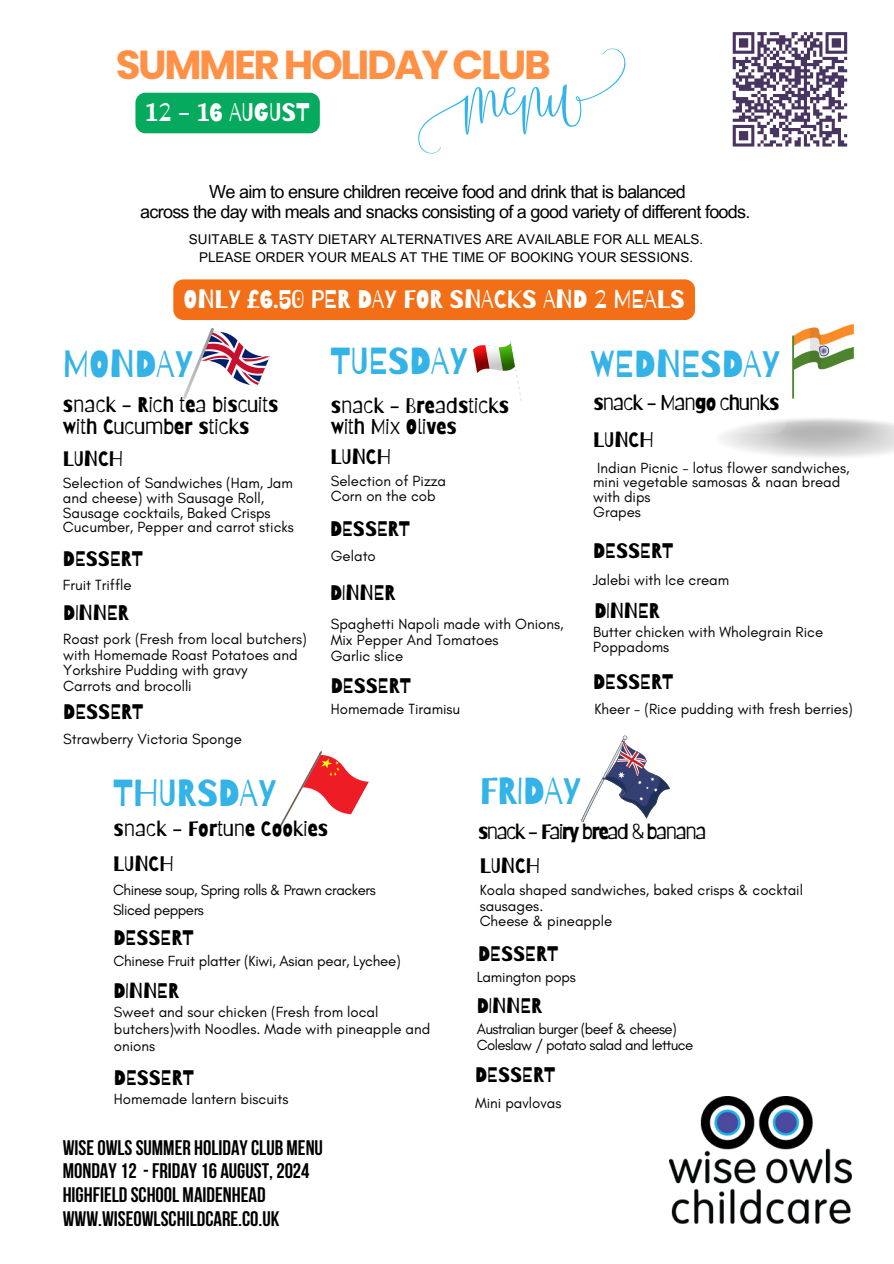
<style>
.page{position:relative;width:894px;height:1264px;background:#fff}
.page>*{position:absolute;margin:0;border:0;box-sizing:border-box;transform-origin:0 0}
.t1{font:700 40.5px "Poppins";letter-spacing:-.06em;color:#ff9147}
.t2{font:37.5px "Barriecito";color:#33b3e7}
.t3{font:25.5px "Barriecito";color:#fff}
.t4{font:21px/21.3px "Barriecito";color:#000}
.t5{font:700 21px/23.7px "Bebas Neue";color:#000}
.t6{font:21px "Barriecito";letter-spacing:-.07em;color:#000}
.t7{font:21px "Barriecito";letter-spacing:-.045em;color:#000}
.t8{font:18px "Arial MT Pro";letter-spacing:-.04em;color:#000}
.t9{font:15px/14.7px "Glacial Indifference";color:#000}
.t10{font:15px "Glacial Indifference";letter-spacing:-.04em;color:#000}
.t11{font:15px "Glacial Indifference";letter-spacing:-.03em;color:#000}
.t12{font:13.5px "Arial MT Pro";color:#000}
</style>
<div class="page">
<svg style="left:418px;top:48px;width:207px;height:106px"></svg>
<svg style="left:521px;top:398px;width:265px;height:35px"></svg>
<img style="left:669px;top:1096px;width:182px;height:127px">
<svg style="left:732px;top:32px;width:116px;height:115px"></svg>
<svg style="left:278px;top:751px;width:91px;height:78px"></svg>
<img style="left:473px;top:340px;width:48px;height:61px">
<img style="left:183px;top:329px;width:87px;height:69px">
<svg style="left:581px;top:735px;width:88px;height:87px"></svg>
<img style="left:792px;top:324px;width:63px;height:74px">
<div style="left:135px;top:93px;width:185px;height:40px;background:#05aa5f"></div>
<div style="left:173px;top:279px;width:521px;height:41px;background:#f26f17;border-radius:10px"></div>
<p class="t1" style="left:116px;top:36px;width:436px">SUMMERHOLIDAYCLUB</p>
<h4 class="t3" style="left:146px;top:97px;width:165px">12 - 16 AUGUST</h4>
<p class="t8" style="left:209px;top:185px;width:478px">We aim to ensure children receive food and drink that is balanced</p>
<p class="t8" style="left:140px;top:204px;width:611px">across the day with meals and snacks consisting of a good variety of different foods.</p>
<p class="t12" style="left:189px;top:234px;width:515px">SUITABLE &amp; TASTY DIETARY ALTERNATIVES ARE AVAILABLE FOR ALL MEALS.</p>
<h2 class="t12" style="left:199px;top:252px;width:495px">PLEASE ORDER YOUR MEALS AT THE TIME OF BOOKING YOUR SESSIONS.</h2>
<h4 class="t3" style="left:183px;top:283px;width:502px">ONLY £6.50 PER DAY FOR SNACKS AND 2 MEALS</h4>
<p class="t2" style="left:63px;top:341px;width:132px">MONDAY</p>
<h6 class="t2" style="left:330px;top:338px;width:139px">TUESDAY</h6>
<h2 class="t2" style="left:590px;top:341px;width:191px">WEDNESDAY</h2>
<p class="t4" style="left:63px;top:394px;width:217px">snack - Rich tea biscuits with Cucumber sticks</p>
<h4 class="t4" style="left:63px;top:448px;width:62px">LUNCH</h4>
<h4 class="t9" style="left:63px;top:476px;width:231px">Selection of Sandwiches (Ham, Jam and cheese) with Sausage Roll,<br>Sausage cocktails, Baked Crisps</h4>
<p class="t9" style="left:63px;top:519px;width:232px">Cucumber, Pepper and carrot sticks</p>
<p class="t4" style="left:331px;top:394px;width:180px">snack - Breadsticks with Mix Olives</p>
<p class="t4" style="left:330px;top:445px;width:62px">LUNCH</p>
<p class="t9" style="left:331px;top:473px;width:117px">Selection of Pizza</p>
<p class="t9" style="left:331px;top:488px;width:106px">Corn on the cob</p>
<h3 class="t4" style="left:330px;top:518px;width:82px">DESSERT</h3>
<h4 class="t7" style="left:593px;top:390px;width:187px">snack - Mango chunks</h4>
<h4 class="t4" style="left:593px;top:428px;width:62px">LUNCH</h4>
<p class="t9" style="left:593px;top:460px;width:258px">Indian Picnic - lotus flower sandwiches, mini vegetable samosas &amp; naan bread with dips</p>
<p class="t9" style="left:593px;top:504px;width:49px">Grapes</p>
<h4 class="t4" style="left:63px;top:548px;width:82px">DESSERT</h4>
<p class="t9" style="left:331px;top:548px;width:47px">Gelato</p>
<p class="t4" style="left:593px;top:540px;width:82px">DESSERT</p>
<p class="t9" style="left:63px;top:577px;width:70px">Fruit Triffle</p>
<h4 class="t4" style="left:63px;top:602px;width:67px">DINNER</h4>
<p class="t9" style="left:63px;top:630px;width:245px;line-height:15.8px">Roast pork (Fresh from local butchers) with Homemade Roast Potatoes and<br>Yorkshire Pudding with gravy</p>
<p class="t9" style="left:63px;top:678px;width:130px">Carrots and brocolli</p>
<h4 class="t4" style="left:330px;top:581px;width:67px">DINNER</h4>
<h4 class="t9" style="left:331px;top:616px;width:234px">Spaghetti Napoli made with Onions,</h4>
<h4 class="t9" style="left:331px;top:632px;width:169px">Mix Pepper And Tomatoes</h4>
<p class="t9" style="left:331px;top:648px;width:74px">Garlic slice</p>
<p class="t4" style="left:331px;top:674px;width:82px">DESSERT</p>
<h2 class="t9" style="left:592px;top:572px;width:138px">Jalebi with Ice cream</h2>
<p class="t4" style="left:594px;top:599px;width:67px">DINNER</p>
<p class="t9" style="left:593px;top:624px;width:231px">Butter chicken with Wholegrain Rice</p>
<p class="t9" style="left:593px;top:639px;width:78px">Poppadoms</p>
<h4 class="t4" style="left:593px;top:670px;width:82px">DESSERT</h4>
<p class="t4" style="left:63px;top:700px;width:82px">DESSERT</p>
<p class="t9" style="left:331px;top:701px;width:131px">Homemade Tiramisu</p>
<p class="t9" style="left:594px;top:701px;width:260px">Kheer - (Rice pudding with fresh berries)</p>
<h4 class="t9" style="left:63px;top:731px;width:180px">Strawberry Victoria Sponge</h4>
<p class="t2" style="left:113px;top:770px;width:165px">THURSDAY</p>
<h2 class="t4" style="left:113px;top:818px;width:216px">snack - Fortune Cookies</h2>
<h6 class="t4" style="left:113px;top:852px;width:62px">LUNCH</h6>
<p class="t11" style="left:113px;top:880px;width:264px">Chinese soup, Spring rolls &amp; Prawn crackers</p>
<h6 class="t11" style="left:113px;top:901px;width:92px">Sliced peppers</h6>
<h4 class="t4" style="left:113px;top:926px;width:82px">DESSERT</h4>
<p class="t9" style="left:113px;top:953px;width:289px">Chinese Fruit platter (Kiwi, Asian pear, Lychee)</p>
<h4 class="t4" style="left:113px;top:979px;width:67px">DINNER</h4>
<h4 class="t9" style="left:114px;top:1003px;width:318px;line-height:16.8px">Sweet and sour chicken (Fresh from local butchers)with Noodles. Made with pineapple and onions</h4>
<p class="t4" style="left:114px;top:1066px;width:82px">DESSERT</p>
<p class="t9" style="left:114px;top:1091px;width:176px">Homemade lantern biscuits</p>
<p class="t5" style="left:63px;top:1137px;width:262px">WISEOWLSSUMMER HOLIDAYCLUB MENU<br>MONDAY12 -FRIDAY16 AUGUST, 2024<br>HIGHFIELD SCHOOL MAIDENHEAD<br>WWW.WISEOWLSCHILDCARE.CO.UK</p>
<h4 class="t2" style="left:479px;top:768px;width:103px">FRIDAY</h4>
<p class="t6" style="left:478px;top:818px;width:230px">snack - Fairy bread &amp; banana</p>
<p class="t4" style="left:479px;top:854px;width:62px">LUNCH</p>
<p class="t9" style="left:479px;top:881px;width:325px;line-height:15.8px">Koala shaped sandwiches, baked crisps &amp; cocktail sausages.</p>
<p class="t9" style="left:479px;top:913px;width:134px">Cheese &amp; pineapple</p>
<h4 class="t4" style="left:478px;top:942px;width:82px">DESSERT</h4>
<h6 class="t9" style="left:476px;top:969px;width:101px">Lamington pops</h6>
<p class="t4" style="left:476px;top:994px;width:67px">DINNER</p>
<p class="t10" style="left:476px;top:1019px;width:201px">Australian burger (beef &amp; cheese)</p>
<h2 class="t10" style="left:476px;top:1036px;width:218px">Coleslaw / potato salad and lettuce</h2>
<p class="t4" style="left:475px;top:1064px;width:82px">DESSERT</p>
<h6 class="t9" style="left:475px;top:1095px;width:88px">Mini pavlovas</h6>
</div>
